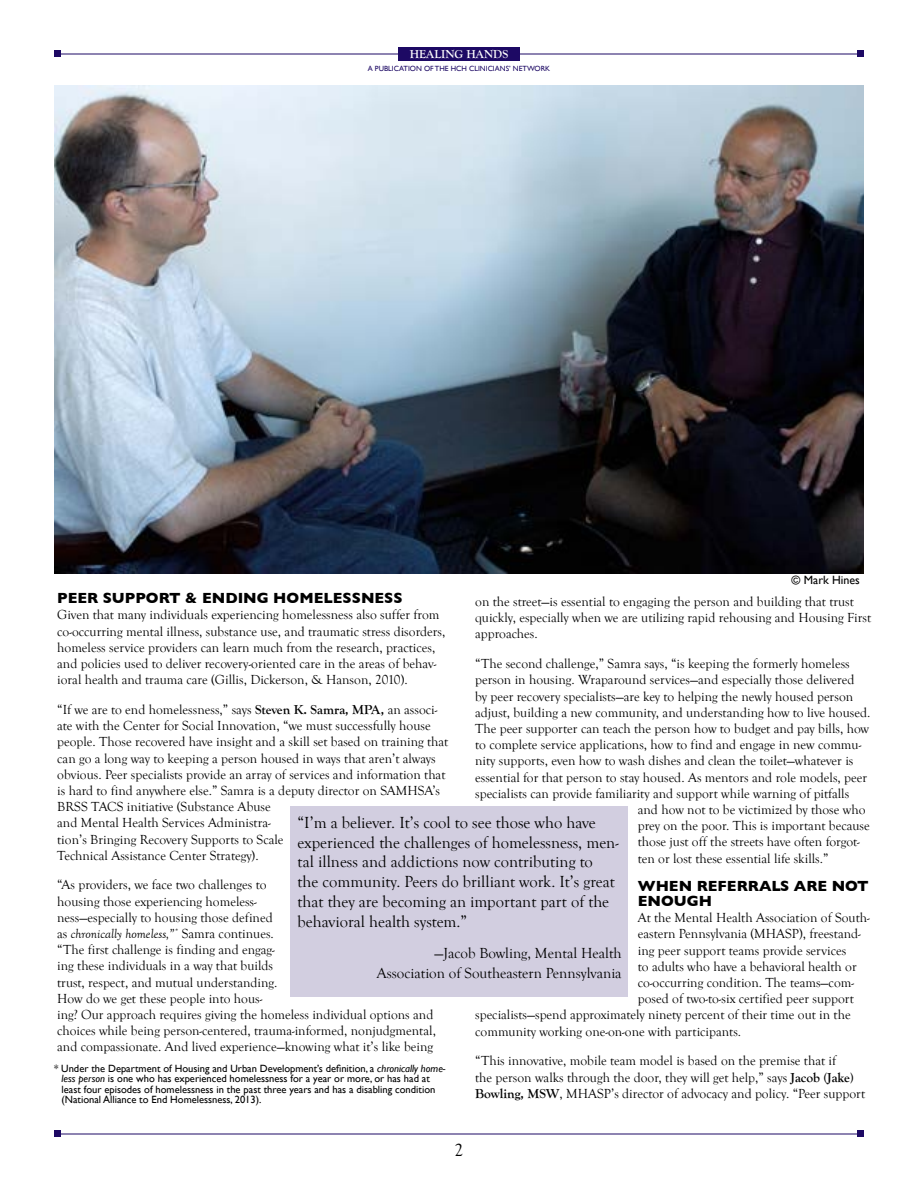
<style>
.page{position:relative;width:918px;height:1188px;background:#fff}
.page>*{position:absolute;margin:0;border:0;box-sizing:border-box;transform-origin:0 0}
.t1{font:18px "Goudy Old Style T";color:#000}
.t2{font:16.5px/19.8px "Goudy Old Style T";color:#000}
.t3{font:15px/19.8px "Goudy Old Style T";color:#000;text-align:right}
.t4{font:700 15px/15px "Gill Sans";color:#000}
.t5{font:13.5px/16.2px "Goudy Old Style T";color:#000}
.t6{font:700 12px "Goudy Old Style T";color:#fff}
.t7{font:12px "Gill Sans";color:#000}
.t8{font:10.5px/10.5px "Gill Sans";color:#000}
.t9{font:7.5px "Gill Sans";color:#1d0964}
.s1{font-weight:700}
.s2{font-style:italic}
</style>
<div class="page">
<hr style="left:54px;top:54px;width:810px;height:1px;background:#1d0964">
<div style="left:54px;top:51px;width:7px;height:6px;background:#1d0964"></div>
<div style="left:857px;top:51px;width:7px;height:6px;background:#1d0964"></div>
<hr style="left:54px;top:1134px;width:810px;height:1px;background:#1d0964">
<div style="left:54px;top:1131px;width:7px;height:6px;background:#1d0964"></div>
<div style="left:857px;top:1131px;width:7px;height:6px;background:#1d0964"></div>
<div style="left:398px;top:47px;width:122px;height:14px;background:#1d0964"></div>
<div style="left:291px;top:806px;width:337px;height:190px;background:#d2cee0"></div>
<img style="left:54px;top:86px;width:810px;height:488px">
<p class="t6" style="left:410px;top:47px;width:100px">Healing Hands</p>
<p class="t9" style="left:368px;top:64px;width:184px">A PUBLICATION OF THE HCH CLINICIANS’ NETWORK</p>
<p class="t7" style="left:792px;top:573px;width:70px">© Mark Hines</p>
<p class="t4" style="left:57px;top:591px;width:337px">PEER SUPPORT &amp; ENDING HOM ELESSNESS</p>
<p class="t5" style="left:57px;top:607px;width:390px">Given that many individuals experiencing homelessness also suffer from co-occurring mental illness, substance use, and traumatic stress disorders, homeless service providers can learn much from the research, practices, and policies used to deliver recovery-oriented care in the areas of behav&shy;ioral health and trauma care (Gillis, Dickerson, &amp; Hanson, 2010).</p>
<p class="t5" style="left:57px;top:702px;width:393px">“If we are to end homelessness,” says <span class="s1">Steven K. Samra, MPA,</span> an associ&shy;ate with the Center for Social Innovation, “we must successfully house people. Those recovered have insight and a skill set based on training that can go a long way to keeping a person housed in ways that aren’t always obvious. Peer specialists provide an array of services and information that is hard to find anywhere else.” Samra is a deputy director on SAMHSA’s BRSS TACS initiative (Substance Abuse<br>and Mental Health Services Administra-<br>tion’s Bringing Recovery Supports to Scale<br>Technical Assistance Center Strategy).</p>
<p class="t5" style="left:57px;top:877px;width:380px">“As providers, we face two challenges to<br>housing those experiencing homeless-<br>ness—especially to housing those defined<br>as <span class="s2">chronically homeless,”</span><sup>*</sup> Samra continues.<br>“The first challenge is finding and engag-<br>ing these individuals in a way that builds<br>trust, respect, and mutual understanding.<br>How do we get these people into hous-<br>ing? Our approach requires giving the homeless individual options and choices while being person-centered, trauma-informed, nonjudgmental, and compassionate. And lived experience—knowing what it’s like being</p>
<p class="t5" style="left:475px;top:594px;width:397px">on the street—is essential to engaging the person and building that trust quickly, especially when we are utilizing rapid rehousing and Housing First approaches.</p>
<p class="t5" style="left:475px;top:656px;width:376px">“The second challenge,” Samra says, “is keeping the formerly homeless</p>
<p class="t5" style="left:475px;top:672px;width:381px">person in housing. Wraparound services—and especially those delivered</p>
<p class="t5" style="left:475px;top:688px;width:380px">by peer recovery specialists—are key to helping the newly housed person</p>
<p class="t5" style="left:475px;top:705px;width:397px">adjust, building a new community, and understanding how to live housed.</p>
<p class="t5" style="left:475px;top:721px;width:395px">The peer supporter can teach the person how to budget and pay bills, how</p>
<p class="t5" style="left:475px;top:737px;width:388px">to complete service applications, how to find and engage in new commu-</p>
<p class="t5" style="left:475px;top:753px;width:380px">nity supports, even how to wash dishes and clean the toilet—whatever is</p>
<p class="t5" style="left:475px;top:769px;width:393px">essential for that person to stay housed. As mentors and role models, peer</p>
<p class="t5" style="left:475px;top:786px;width:376px">specialists can provide familiarity and support while warning of pitfalls</p>
<p class="t5" style="left:638px;top:802px;width:229px">and how not to be victimized by those who</p>
<p class="t5" style="left:638px;top:818px;width:233px">prey on the poor. This is important because</p>
<p class="t5" style="left:638px;top:834px;width:224px">those just off the streets have often forgot-</p>
<p class="t5" style="left:638px;top:850px;width:192px">ten or lost these essential life skills.”</p>
<p class="t4" style="left:638px;top:878px;width:232px">WHEN REFERRALS ARE N OT<br>ENOUGH</p>
<p class="t5" style="left:638px;top:910px;width:233px">At the Mental Health Association of South-</p>
<p class="t5" style="left:638px;top:926px;width:225px">eastern Pennsylvania (MHASP), freestand-</p>
<p class="t5" style="left:638px;top:942px;width:210px">ing peer support teams provide services</p>
<p class="t5" style="left:638px;top:959px;width:220px">to adults who have a behavioral health or</p>
<p class="t5" style="left:638px;top:975px;width:218px">co-occurring condition. The teams—com-</p>
<p class="t5" style="left:638px;top:991px;width:218px">posed of two-to-six certified peer support</p>
<p class="t5" style="left:475px;top:1007px;width:377px">specialists—spend approximately ninety percent of their time out in the</p>
<p class="t5" style="left:475px;top:1023px;width:267px">community working one-on-one with participants.</p>
<p class="t5" style="left:475px;top:1053px;width:392px">“This innovative, mobile team model is based on the premise that if<br>the person walks through the door, they will get help,” says <span class="s1">Jacob (Jake)<br>Bowling, MSW</span>, MHASP’s director of advocacy and policy. “Peer support</p>
<p class="t2" style="left:298px;top:813px;width:322px">“I’m a believer. It’s cool to see those who have experienced the challenges of homelessness, men&shy;tal illness and addictions now contributing to<br>the community. Peers do brilliant work. It’s great that they are becoming an important part of the behavioral health system.”</p>
<p class="t3" style="left:377px;top:944px;width:246px">—Jacob Bowling, Mental Health<br>Association of Southeastern Pennsylvania</p>
<p class="t8" style="left:62px;top:1063px;width:386px;text-indent:-8px">* Under the Department of Housing and Urban Development’s definition, a <span class="s2">chronically home&shy;less person</span> is one who has experienced homelessness for a year or more, or has had at least four episodes of homelessness in the past three years and has a disabling condition (National Alliance to End Homelessness, 2013).</p>
<h1 class="t1" style="left:454px;top:1141px;width:10px">2</h1>
</div>
